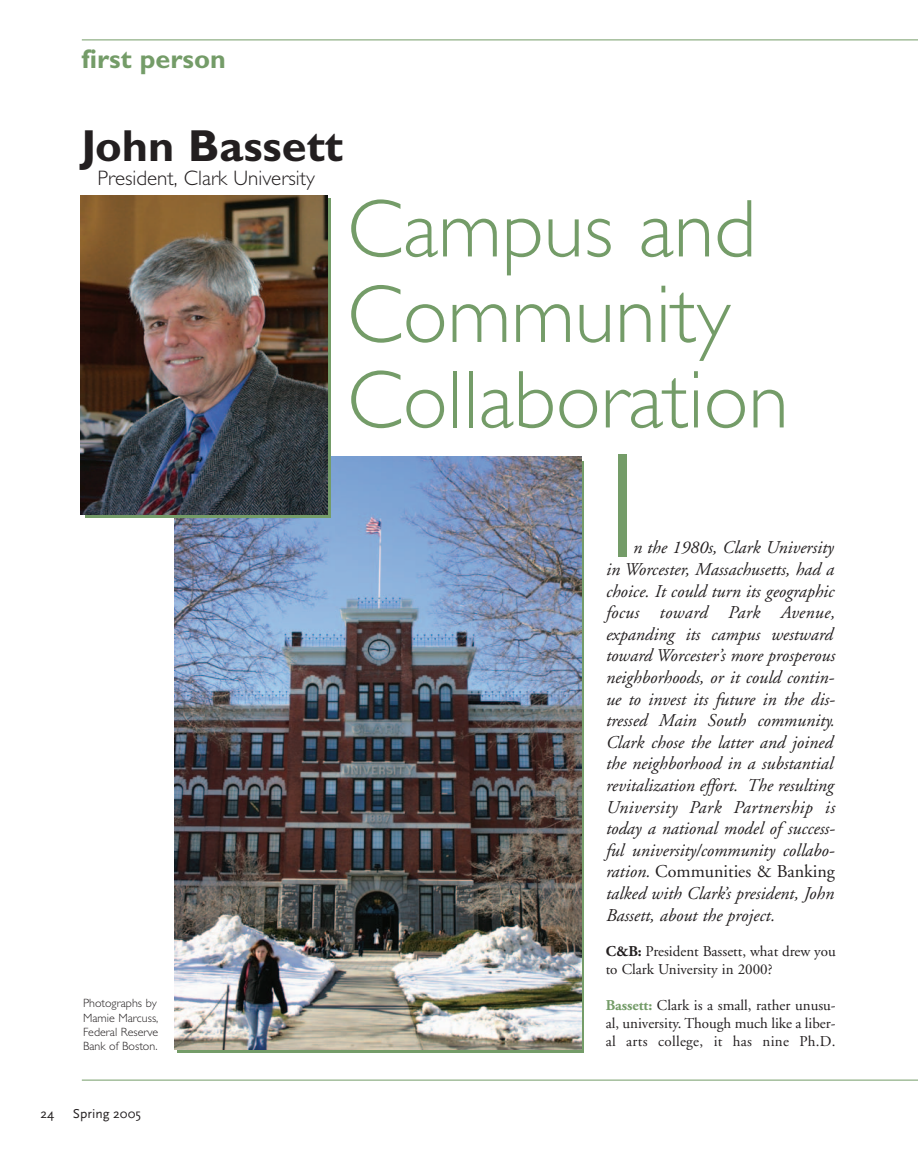
<style>
.page{position:relative;width:918px;height:1161px;background:#fff}
.page>*{position:absolute;margin:0;border:0;box-sizing:border-box;transform-origin:0 0}
.t1{font:300 150px "M Gill Sans";color:#749c68}
.t2{font:300 82.5px/85.5px "M Gill Sans";color:#749c68}
.t3{font:700 45px "Gill Sans";color:#231f20}
.t4{font:700 27px "Gill Sans";color:#749c68}
.t5{font:300 21px "M Gill Sans";color:#231f20}
.t6{font:italic 18px/21.6px "Adobe Garamond";color:#231f20}
.t7{font:15px/18px "Adobe Garamond";color:#231f20}
.t8{font:13.5px "Scala Sans";color:#231f20}
.t9{font:300 12px/14.4px "M Gill Sans";color:#231f20}
.s1{font-style:normal}
.s2{font-weight:700}
.s3{font-weight:700;color:#749c68}
</style>
<div class="page">
<hr style="left:82px;top:40px;width:836px;height:1px;background:#749c68">
<hr style="left:82px;top:1080px;width:836px;height:1px;background:#749c68">
<img style="left:174px;top:457px;width:407px;height:593px">
<svg style="left:85px;top:199px;width:246px;height:319px;background:#64825b"></svg>
<img style="left:80px;top:196px;width:247px;height:318px">
<h3 class="t4" style="left:82px;top:49px;width:146px">first person</h3>
<h3 class="t3" style="left:81px;top:129px;width:264px">John Bassett</h3>
<p class="t5" style="left:97px;top:171px;width:219px">President, Clark University</p>
<h2 class="t2" style="left:347px;top:195px;width:443px">Campus and<br>Community<br>Collaboration</h2>
<p class="t9" style="left:83px;top:997px;width:77px">Photographs by<br>Mamie Marcuss,<br>Federal Reserve<br>Bank of Boston.</p>
<h1 class="t1" style="left:607px;top:454px;width:33px">I</h1>
<p class="t6" style="left:605px;top:539px;width:231px;text-indent:27px">n the 1980s, Clark University in Worcester, Massachusetts, had a choice. It could turn its geographic focus toward Park Avenue, expanding its campus westward toward Worcester’s more prosperous neighborhoods, or it could contin&shy;ue to invest its future in the dis&shy;tressed Main South community.<br>Clark chose the latter and joined the neighborhood in a substantial revitalization effort. The resulting University Park Partnership is today a national model of success&shy;ful university/community collabo&shy;ration. <span class="s1">Communities &amp; Banking </span>talked with Clark’s president, John Bassett, about the project.</p>
<p class="t7" style="left:606px;top:944px;width:232px"><span class="s2">C&amp;B:</span> President Bassett, what drew you to Clark University in 2000?</p>
<p class="t7" style="left:606px;top:998px;width:232px;text-align:justify"><span class="s3">Bassett:</span> Clark is a small, rather unusu&shy;al, university. Though much like a liber&shy;al arts college, it has nine Ph.D.</p>
<p class="t8" style="left:40px;top:1106px;width:15px">24</p>
<p class="t8" style="left:73px;top:1105px;width:69px">Spring 2005</p>
</div>
